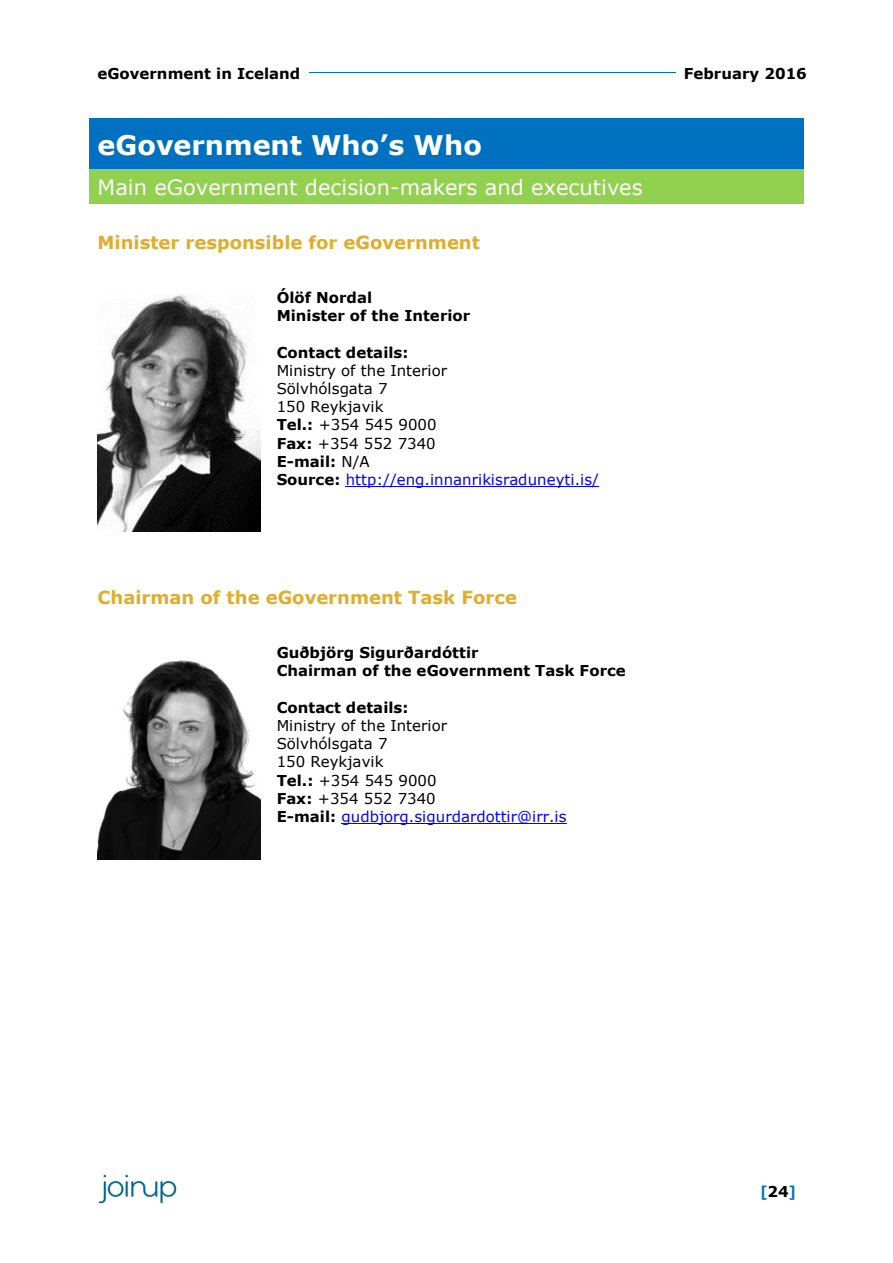
<style>
.page{position:relative;width:893px;height:1263px;background:#fff}
.page>*{position:absolute;margin:0;border:0;box-sizing:border-box;transform-origin:0 0}
.t1{font:700 27px "Verdana";color:#fff}
.t2{font:21px "Verdana";color:#fff}
.t3{font:700 18px "Verdana";color:#e0ad2c}
.t4{font:700 15px "Verdana";color:#000}
.t5{font:15px "Verdana";color:#000}
.t6{font:15px "Verdana";letter-spacing:.005em;color:#00f}
.t7{font:700 15px "Tahoma";color:#0070c0}
.s1{font-weight:700}
.s2{font-weight:400}
.s3{font-weight:700;color:#000}
.s4{font-family:"Verdana";color:#000}
</style>
<div class="page">
<img style="left:98px;top:1174px;width:79px;height:30px">
<hr style="left:309px;top:72px;width:367px;height:1px;background:#0070c0">
<div style="left:89px;top:118px;width:715px;height:51px;background:#0070c0"></div>
<div style="left:89px;top:169px;width:715px;height:35px;background:#92d050"></div>
<img style="left:98px;top:294px;width:163px;height:238px">
<hr style="left:346px;top:486px;width:253px;height:1px;background:#00f">
<img style="left:98px;top:660px;width:162px;height:199px">
<hr style="left:342px;top:823px;width:225px;height:1px;background:#00f">
<p class="t4" style="left:98px;top:64px;width:204px">eGovernment in Iceland</p>
<p class="t4" style="left:684px;top:64px;width:125px">February 2016</p>
<p class="t1" style="left:98px;top:128px;width:386px">eGovernment Who’s Who</p>
<p class="t2" style="left:98px;top:174px;width:547px">Main eGovernment decision-makers and executives</p>
<h1 class="t3" style="left:98px;top:231px;width:384px">Minister responsible for eGovernment</h1>
<p class="t4" style="left:277px;top:288px;width:97px">Ólöf Nordal</p>
<p class="t4" style="left:277px;top:306px;width:195px">Minister of the Interior</p>
<p class="t4" style="left:277px;top:342px;width:133px">Contact details:</p>
<p class="t5" style="left:277px;top:361px;width:172px">Ministry of the Interior</p>
<p class="t5" style="left:277px;top:379px;width:112px">Sölvhólsgata 7</p>
<p class="t5" style="left:277px;top:397px;width:109px">150 Reykjavik</p>
<p class="t5" style="left:277px;top:415px;width:161px"><span class="s1">Tel.:</span> +354 545 9000</p>
<p class="t5" style="left:277px;top:434px;width:161px"><span class="s1">Fax:</span> +354 552 7340</p>
<p class="t4" style="left:277px;top:452px;width:95px">E-mail: <span class="s2">N/A</span></p>
<p class="t6" style="left:277px;top:470px;width:324px"><span class="s3">Source:</span> http://eng.innanrikisraduneyti.is/</p>
<h1 class="t3" style="left:98px;top:586px;width:421px">Chairman of the eGovernment Task Force</h1>
<p class="t4" style="left:277px;top:643px;width:203px">Guðbjörg Sigurðardóttir</p>
<p class="t4" style="left:277px;top:661px;width:351px">Chairman of the eGovernment Task Force</p>
<p class="t4" style="left:277px;top:697px;width:133px">Contact details:</p>
<p class="t5" style="left:277px;top:716px;width:172px">Ministry of the Interior</p>
<p class="t5" style="left:277px;top:734px;width:112px">Sölvhólsgata 7</p>
<p class="t5" style="left:277px;top:752px;width:109px">150 Reykjavik</p>
<p class="t5" style="left:277px;top:770px;width:161px"><span class="s1">Tel.:</span> +354 545 9000</p>
<p class="t5" style="left:277px;top:789px;width:161px"><span class="s1">Fax:</span> +354 552 7340</p>
<p class="t6" style="left:277px;top:807px;width:291px"><span class="s3">E-mail:</span> gudbjorg.sigurdardottir@irr.is</p>
<p class="t7" style="left:761px;top:1182px;width:36px">[<span class="s4">24</span>]</p>
</div>
